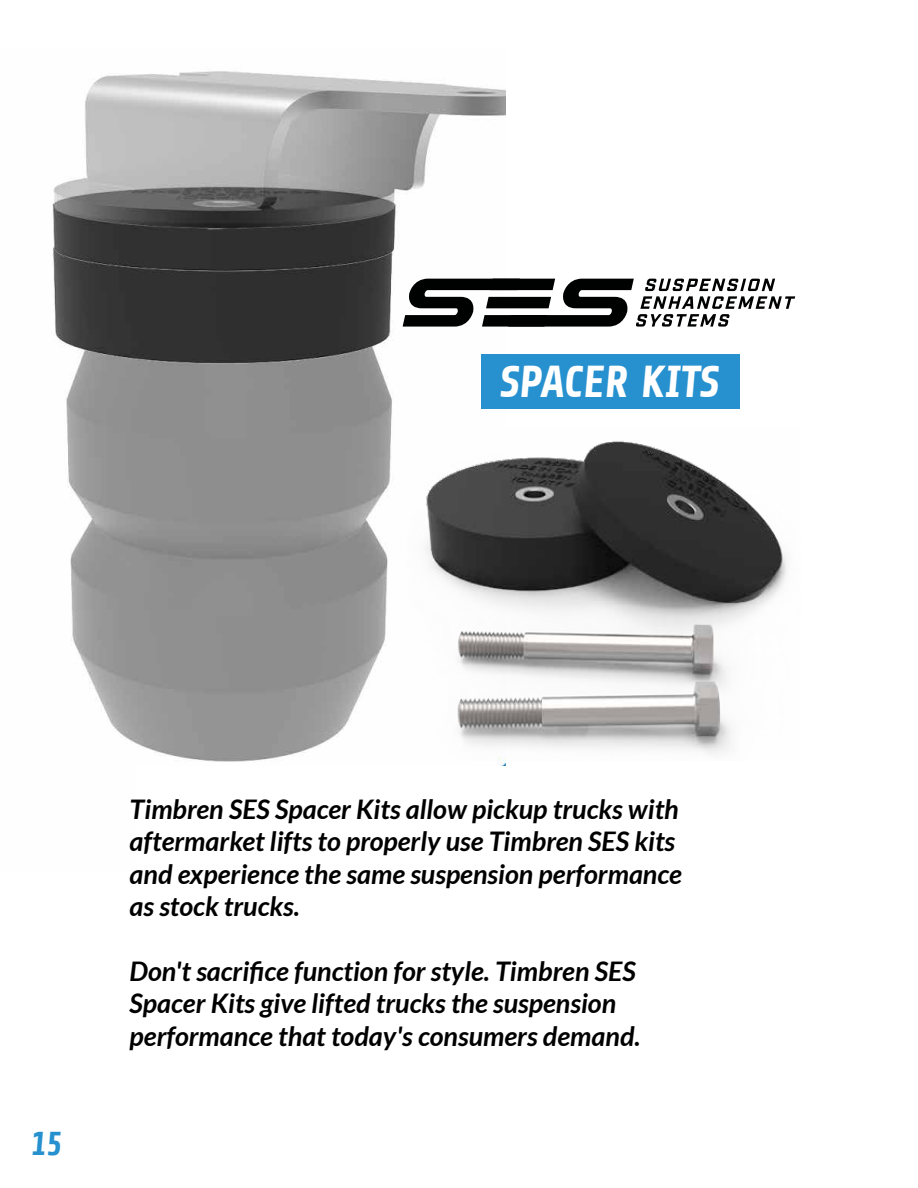
<style>
.page{position:relative;width:918px;height:1188px;background:#fff}
.page>*{position:absolute;margin:0;border:0;box-sizing:border-box;transform-origin:0 0}
.t1{font:italic 700 44.55px "Share";color:#fff}
.t2{font:italic 700 33px "Share";color:#2791d0}
.t3{font:italic 700 27px/32.4px "Lato";color:#000}
</style>
<div class="page">
<img style="left:52px;top:71px;width:453px;height:695px">
<div style="left:481px;top:354px;width:259px;height:55px;background:#2791d0"></div>
<img style="left:407px;top:429px;width:380px;height:332px">
<svg style="left:403px;top:279px;width:392px;height:48px"></svg>
<h1 class="t1" style="left:500px;top:358px;width:220px">SPACER KITS</h1>
<p class="t2" style="left:31px;top:1126px;width:33px">15</p>
<p class="t3" style="left:130px;top:793px;width:554px">Timbren SES Spacer Kits allow pickup trucks with aftermarket lifts to properly use Timbren SES kits and experience the same suspension performance as stock trucks.</p>
<p class="t3" style="left:130px;top:955px;width:513px">Don't sacrifice function for style. Timbren SES<br>Spacer Kits give lifted trucks the suspension performance that today's consumers demand.</p>
</div>
